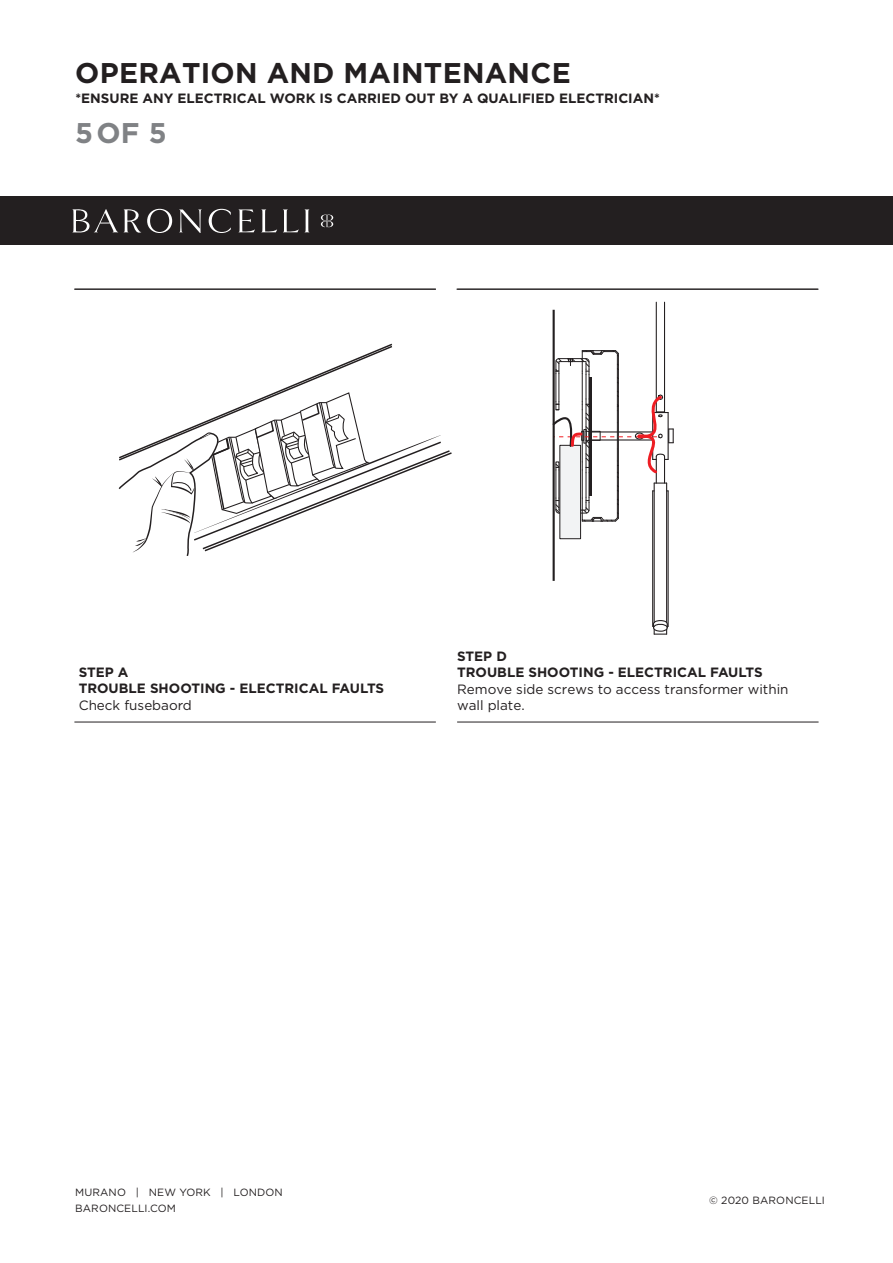
<style>
.page{position:relative;width:893px;height:1263px;background:#fff}
.page>*{position:absolute;margin:0;border:0;box-sizing:border-box;transform-origin:0 0}
.t1{font:700 28.5px "Gotham";letter-spacing:.01em;color:#231f20}
.t2{font:700 28.5px "Gotham";color:#808285}
.t3{font:700 13.5px/16.2px "Gotham";color:#231f20}
.t4{font:13.5px/16.2px "Gotham";color:#231f20}
.t5{font:10.5px/16.5px "Gotham";letter-spacing:.01em;color:#231f20}
</style>
<div class="page">
<div style="left:0;top:197px;width:893px;height:48px;background:#231f20"></div>
<svg style="left:72px;top:209px;width:261px;height:24px"></svg>
<hr style="left:457px;top:289px;width:362px;height:1px;background:#231f20">
<hr style="left:457px;top:722px;width:362px;height:1px;background:#231f20">
<hr style="left:74px;top:722px;width:362px;height:1px;background:#231f20">
<hr style="left:74px;top:289px;width:362px;height:1px;background:#231f20">
<hr style="left:456px;top:289px;width:362px;height:1px;background:#231f20">
<svg style="left:118px;top:343px;width:334px;height:213px"></svg>
<hr style="left:652px;top:491px;width:1px;height:135px;background:#231f20">
<hr style="left:668px;top:491px;width:1px;height:135px;background:#231f20">
<hr style="left:654px;top:483px;width:1px;height:139px;background:#231f20">
<hr style="left:666px;top:483px;width:1px;height:139px;background:#231f20">
<hr style="left:664px;top:302px;width:1px;height:110px;background:#231f20">
<hr style="left:656px;top:302px;width:1px;height:110px;background:#231f20">
<svg style="left:652px;top:619px;width:17px;height:16px"></svg>
<hr style="left:553px;top:310px;width:2px;height:271px;background:#231f20">
<div style="left:560px;top:445px;width:21px;height:94px;background:#f2f3f4;border:1px solid #231f20"></div>
<svg style="left:552px;top:350px;width:122px;height:172px"></svg>
<h1 class="t1" style="left:75px;top:56px;width:497px">OPERATION AND MAINTENANCE</h1>
<p class="t3" style="left:75px;top:90px;width:586px">*ENSURE ANY ELECTRICAL WORK IS CARRIED OUT BY A QUALIFIED ELECTRICIAN*</p>
<h1 class="t2" style="left:75px;top:116px;width:93px">5OF 5</h1>
<p class="t3" style="left:79px;top:664px;width:307px">STEP A<br>TROUBLE SHOOTING - ELECTRICAL FAULTS</p>
<p class="t4" style="left:79px;top:696px;width:115px">Check fusebaord</p>
<p class="t3" style="left:457px;top:648px;width:307px">STEP D<br>TROUBLE SHOOTING - ELECTRICAL FAULTS</p>
<p class="t4" style="left:457px;top:680px;width:333px">Remove side screws to access transformer within wall plate.</p>
<p class="t5" style="left:75px;top:1183px;width:209px">MURANO | NEW YORK | LONDON<br>BARONCELLI.COM</p>
<p class="t5" style="left:709px;top:1192px;width:117px">© 2020 BARONCELLI</p>
</div>
